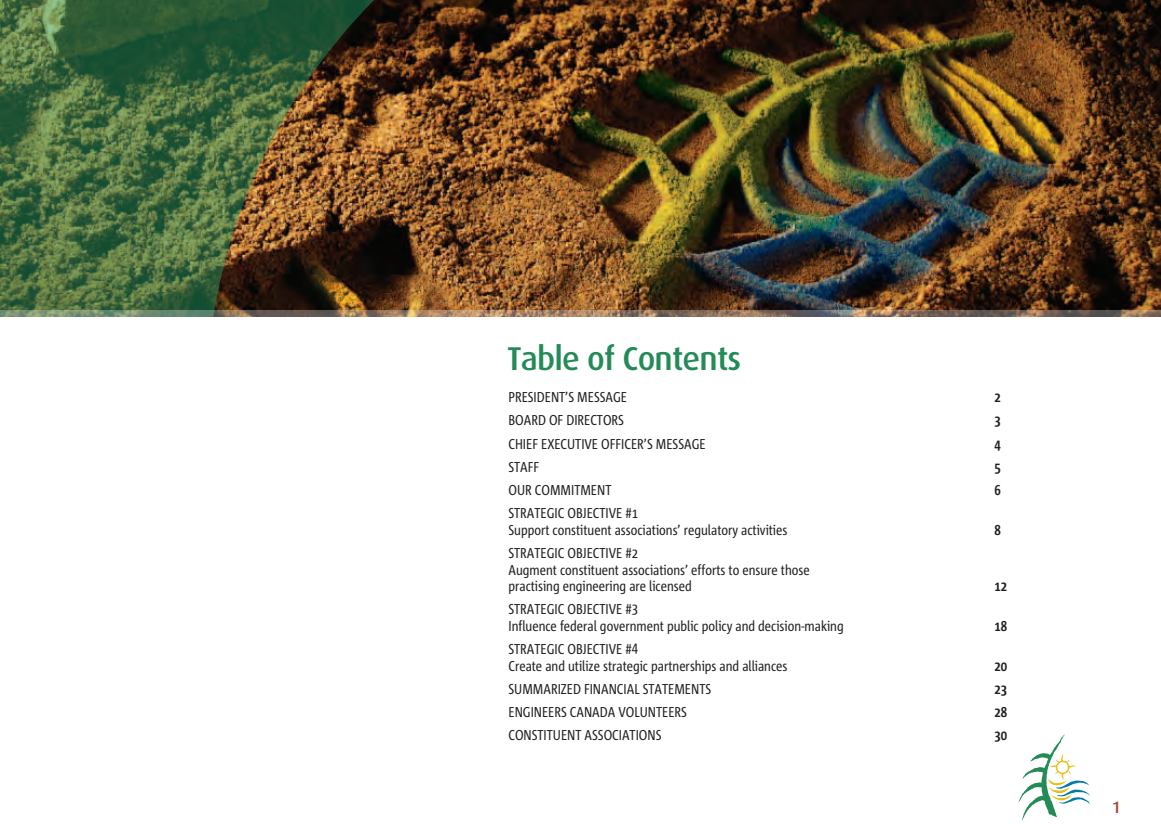
<style>
.page{position:relative;width:1161px;height:837px;background:#fff}
.page>*{position:absolute;margin:0;border:0;box-sizing:border-box;transform-origin:0 0}
.t1{font:500 33px "Dax";letter-spacing:-.025em;color:#248b57}
.t2{font:500 16.5px "Dax";color:#a84939}
.t3{font:14.25px/16.5px "Corpid Cd";color:#231f20}
.t4{font:700 14.25px "Corpid Cd";color:#231f20}
</style>
<div class="page">
<img style="left:382px;top:0;width:779px;height:310px">
<img style="left:0;top:0;width:382px;height:310px">
<svg style="left:0;top:310px;width:1161px;height:7px;background:#877863"></svg>
<svg style="left:1019px;top:734px;width:71px;height:86px"></svg>
<h1 class="t1" style="left:507px;top:340px;width:236px">Table of Contents</h1>
<p class="t3" style="left:508px;top:389px;width:120px">PRESIDENT’S MESSAGE</p>
<p class="t4" style="left:994px;top:390px;width:8px">2</p>
<p class="t3" style="left:508px;top:412px;width:117px">BOARD OF DIRECTORS</p>
<p class="t4" style="left:994px;top:413px;width:8px">3</p>
<p class="t3" style="left:508px;top:436px;width:199px">CHIEF EXECUTIVE OFFICER’S MESSAGE</p>
<p class="t4" style="left:994px;top:436px;width:8px">4</p>
<p class="t3" style="left:508px;top:459px;width:32px">STAFF</p>
<p class="t4" style="left:994px;top:459px;width:8px">5</p>
<p class="t3" style="left:508px;top:482px;width:104px">OUR COMMITMENT</p>
<p class="t4" style="left:994px;top:483px;width:8px">6</p>
<p class="t3" style="left:508px;top:505px;width:280px">STRATEGIC OBJECTIVE #1<br>Support constituent associations’ regulatory activities</p>
<p class="t4" style="left:994px;top:522px;width:8px">8</p>
<p class="t3" style="left:508px;top:545px;width:303px">STRATEGIC OBJECTIVE #2<br>Augment constituent associations’ efforts to ensure those practising engineering are licensed</p>
<p class="t3" style="left:508px;top:601px;width:337px">STRATEGIC OBJECTIVE #3<br>Influence federal government public policy and decision-making</p>
<p class="t3" style="left:508px;top:641px;width:280px">STRATEGIC OBJECTIVE #4<br>Create and utilize strategic partnerships and alliances</p>
<p class="t4" style="left:994px;top:579px;width:14px">12</p>
<p class="t4" style="left:994px;top:618px;width:14px">18</p>
<p class="t4" style="left:994px;top:658px;width:14px">20</p>
<p class="t3" style="left:508px;top:681px;width:15px">Summari</p>
<p class="t3" style="left:561px;top:681px;width:37px">zed Financia</p>
<p class="t3" style="left:634px;top:681px;width:23px">l Statements</p>
<p class="t4" style="left:994px;top:681px;width:14px">23</p>
<p class="t3" style="left:508px;top:704px;width:14px">Engineers</p>
<p class="t3" style="left:570px;top:704px;width:16px">Canada</p>
<p class="t3" style="left:619px;top:704px;width:70px">VOLUNTEERS</p>
<p class="t4" style="left:994px;top:705px;width:14px">28</p>
<p class="t3" style="left:508px;top:727px;width:154px">CONSTITUENT ASSOCIATIONS</p>
<p class="t4" style="left:994px;top:728px;width:14px">30</p>
<p class="t2" style="left:1112px;top:798px;width:11px">1</p>
</div>
